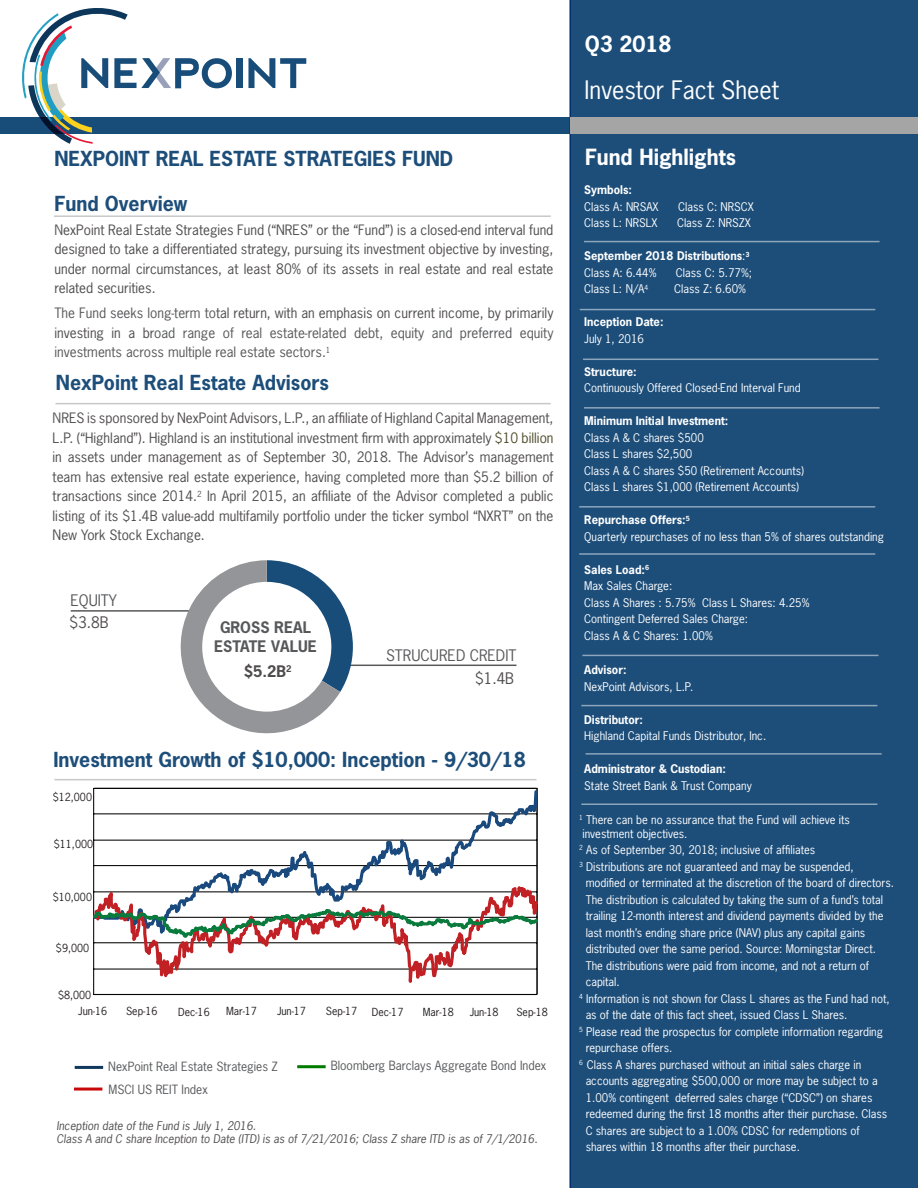
<style>
.page{position:relative;width:918px;height:1188px;background:#fff}
.page>*{position:absolute;margin:0;border:0;box-sizing:border-box;transform-origin:0 0}
.t1{font:24px "News Gothic Std";color:#fff}
.t2{font:700 21px "News Gothic Std";color:#fff}
.t3{font:700 19.5px "News Gothic Std";color:#1d4e7a}
.t4{font:15px "News Gothic Std";color:#57585a}
.t5{font:700 15px/19.5px "News Gothic Std";color:#57585a;text-align:center}
.t6{font:15px "News Gothic Std";color:#4f4c4d}
.t7{font:700 15px "News Gothic Std";color:#4f4c4d}
.t8{font:13.5px/19.5px "News Gothic Std";color:#4f4c4d;text-align:justify}
.t9{font:13.5px/19.5px "News Gothic Std";color:#57585a;text-align:justify}
.t10{font:12px "News Gothic Std";color:#57585a}
.t11{font:11.25px/16.5px "News Gothic Std";color:#fff}
.t12{font:italic 11.25px/13.5px "News Gothic Std";color:#4f4c4d}
.t13{font:700 11.25px/16.5px "News Gothic Std";color:#fff}
.t14{font:10.5px "News Gothic Std";color:#231f20}
.s1{color:#57585a}
.s2{color:#4f4c4d}
.s3{color:#4f4c2a}
.s4{font-weight:700}
.s5{font-weight:400}
</style>
<div class="page">
<div style="left:0;top:117px;width:586px;height:16px;background:#184d7a"></div>
<div style="left:569px;top:0;width:349px;height:1188px;background:#1d4e7a"></div>
<div style="left:570px;top:117px;width:348px;height:16px;background:#a6a5a5"></div>
<hr style="left:583px;top:359px;width:295px;height:1px;background:#fff">
<hr style="left:584px;top:407px;width:296px;height:2px;background:#fff">
<hr style="left:579px;top:506px;width:296px;height:2px;background:#fff">
<hr style="left:579px;top:553px;width:296px;height:2px;background:#fff">
<hr style="left:582px;top:655px;width:296px;height:1px;background:#fff">
<hr style="left:581px;top:705px;width:296px;height:1px;background:#fff">
<hr style="left:586px;top:753px;width:296px;height:2px;background:#fff">
<hr style="left:581px;top:804px;width:296px;height:1px;background:#fff">
<hr style="left:54px;top:779px;width:483px;height:1px;background:#c7c8ca">
<hr style="left:55px;top:403px;width:496px;height:1px;background:#c7c8ca">
<hr style="left:584px;top:241px;width:296px;height:1px;background:#fff">
<hr style="left:71px;top:610px;width:133px;height:2px;background:#57585a">
<hr style="left:347px;top:665px;width:169px;height:1px;background:#57585a">
<hr style="left:54px;top:215px;width:497px;height:2px;background:#c7c8ca">
<hr style="left:580px;top:309px;width:295px;height:1px;background:#fff">
<hr style="left:75px;top:1066px;width:28px;height:3px;background:#0f385c">
<hr style="left:297px;top:1065px;width:29px;height:3px;background:#007b00">
<hr style="left:74px;top:1088px;width:28px;height:3px;background:#c80808">
<svg style="left:169px;top:560px;width:184px;height:174px"></svg>
<svg style="left:20px;top:8px;width:212px;height:136px"></svg>
<div style="left:236px;top:58px;width:6px;height:30px;background:#184d7a"></div>
<svg style="left:248px;top:58px;width:58px;height:30px"></svg>
<svg style="left:93px;top:788px;width:444px;height:50px"></svg>
<svg style="left:93px;top:838px;width:444px;height:157px"></svg>
<svg style="left:93px;top:894px;width:444px;height:52px"></svg>
<p class="t3" style="left:54px;top:146px;width:400px">NEXPOINT REAL ESTATE STRATEGIES FUND</p>
<p class="t3" style="left:54px;top:190px;width:134px">Fund Overview</p>
<p class="t8" style="left:54px;top:220px;width:501px"><span class="s1">N</span>exPoint Real Estate Strategies Fund (“NRES” or the “Fund”) is a closed-end interval fund designed to take a differentiated strategy, pursuing its investment objective by investing, under normal circumstances, at least 80% of its assets in real estate and real estate related securities.</p>
<p class="t9" style="left:54px;top:303px;width:501px">The Fund seeks long-term to<span class="s2">tal return, with an emphasis on current income, by primarily investing in a br</span>oad range of real estate-related debt, equity and preferred equity investments across multiple real estate sectors.<sup>1</sup></p>
<p class="t3" style="left:56px;top:370px;width:275px">NexPoint Real Estate Advisors</p>
<p class="t8" style="left:53px;top:408px;width:502px"><span class="s1">N</span>RES is sponsored by NexPoint Advisors, L.P., an affiliate of Highland Capital Management, L.P. (“Highland”). Highland is an institutional investment firm with approximately <span class="s3">$10 billion </span>in assets under management as of September 30, 2018. The Advisor’s management team has extensive real estate experience, having completed more than $5.2 billion of transactions since 2014.<sup>2</sup> In April 2015, an affiliate of the Advisor completed a public listing of its $1.4B value-add multifamily portfolio under the ticker symbol “NXRT” on the New York Stock Exchange.</p>
<p class="t4" style="left:70px;top:591px;width:48px">EQUITY</p>
<p class="t6" style="left:70px;top:613px;width:41px">$3.8B</p>
<p class="t5" style="left:214px;top:617px;width:104px">GROSS REAL<br>ESTATE VALUE</p>
<p class="t7" style="left:244px;top:661px;width:49px">$5.2B<sup>2</sup></p>
<p class="t4" style="left:386px;top:646px;width:132px">STRUCURED CREDIT</p>
<p class="t6" style="left:475px;top:668px;width:41px">$1.4B</p>
<p class="t3" style="left:53px;top:747px;width:474px">Investment Growth of $10,000: Inception - 9/30/18</p>
<p class="t14" style="left:53px;top:790px;width:41px">$12,000</p>
<p class="t14" style="left:54px;top:838px;width:41px">$11,000</p>
<p class="t14" style="left:53px;top:890px;width:41px">$10,000</p>
<p class="t14" style="left:56px;top:941px;width:35px">$9,000</p>
<p class="t14" style="left:58px;top:989px;width:35px">$8,000</p>
<p class="t14" style="left:78px;top:1005px;width:30px">Jun-16</p>
<p class="t14" style="left:126px;top:1005px;width:33px">Sep-16</p>
<p class="t14" style="left:178px;top:1006px;width:33px">Dec-16</p>
<p class="t14" style="left:226px;top:1005px;width:32px">Mar-17</p>
<p class="t14" style="left:277px;top:1005px;width:30px">Jun-17</p>
<p class="t14" style="left:326px;top:1005px;width:33px">Sep-17</p>
<p class="t14" style="left:372px;top:1005px;width:33px">Dec-17</p>
<p class="t14" style="left:423px;top:1005px;width:32px">Mar-18</p>
<p class="t14" style="left:470px;top:1006px;width:30px">Jun-18</p>
<p class="t14" style="left:516px;top:1005px;width:33px">Sep-18</p>
<p class="t10" style="left:108px;top:1059px;width:171px">NexPoint Real Estate Strategies Z</p>
<p class="t10" style="left:331px;top:1058px;width:217px">Bloomberg Barclays Aggregate Bond Index</p>
<p class="t10" style="left:109px;top:1082px;width:101px">MSCI US REIT Index</p>
<p class="t12" style="left:56px;top:1119px;width:483px">Inception date of the Fund is July 1, 2016.<br>Class A and C share Inception to Date (ITD) is as of 7/21/2016; Class Z share ITD is as of 7/1/2016.</p>
<p class="t2" style="left:585px;top:31px;width:88px">Q3 2018</p>
<p class="t1" style="left:585px;top:75px;width:196px">Investor Fact Sheet</p>
<p class="t2" style="left:585px;top:143px;width:152px">Fund Highlights</p>
<p class="t11" style="left:584px;top:182px;width:76px"><span class="s4">Symbols:<br></span>Class A: NRSAX</p>
<p class="t11" style="left:678px;top:198px;width:77px">Class C: NRSCX</p>
<p class="t11" style="left:584px;top:215px;width:75px">Class L: NRSLX</p>
<p class="t11" style="left:677px;top:215px;width:75px">Class Z: NRSZX</p>
<p class="t13" style="left:584px;top:248px;width:167px">September 2018 Distributions<span class="s5">:</span><sup>3</sup></p>
<p class="t11" style="left:584px;top:264px;width:74px">Class A: 6.44%</p>
<p class="t11" style="left:676px;top:264px;width:78px">Class C: 5.77%;</p>
<p class="t11" style="left:584px;top:281px;width:65px">Class L: N/A<sup>4</sup></p>
<p class="t11" style="left:674px;top:281px;width:73px">Class Z: 6.60%</p>
<p class="t13" style="left:584px;top:314px;width:81px">Inception Date:<br><span class="s5">July 1, 2016</span></p>
<p class="t11" style="left:584px;top:363px;width:218px"><span class="s4">Structure:<br></span>Continuously Offered Closed-End Interval Fund</p>
<p class="t13" style="left:584px;top:413px;width:145px">Minimum Initial Investment:</p>
<p class="t11" style="left:584px;top:429px;width:221px">Class A &amp; C shares $500<br>Class L shares $2,500<br>Class A &amp; C shares $50 (Retirement Accounts)<br>Class L shares $1,000 (Retirement Accounts)</p>
<p class="t11" style="left:584px;top:512px;width:301px"><span class="s4">Repurchase Offers:</span><sup>5<br></sup>Quarterly repurchases of no less than 5% of shares outstanding</p>
<p class="t11" style="left:584px;top:561px;width:227px"><span class="s4">Sales Load:</span><sup>6<br></sup>Max Sales Charge:<br>Class A Shares : 5.75% Class L Shares: 4.25%<br>Contingent Deferred Sales Charge:</p>
<p class="t11" style="left:584px;top:627px;width:130px">Class A &amp; C Shares: 1.00%</p>
<p class="t11" style="left:584px;top:662px;width:111px"><span class="s4">Advisor:<br></span>NexPoint Advisors, L.P.</p>
<p class="t11" style="left:584px;top:711px;width:183px"><span class="s4">Distributor:<br></span>Highland Capital Funds Distributor, Inc.</p>
<p class="t11" style="left:584px;top:761px;width:169px"><span class="s4">Administrator &amp; Custodian:<br></span>State Street Bank &amp; Trust Company</p>
<p class="t11" style="left:579px;top:813px;width:272px;line-height:13.5px"><sup>1</sup> There can be no assurance that the Fund will achieve its investment objectives.</p>
<p class="t11" style="left:579px;top:841px;width:238px"><sup>2</sup> As of September 30, 2018; inclusive of affiliates</p>
<p class="t11" style="left:586px;top:858px;width:310px;text-indent:-6px"><sup>3</sup> Distributions are not guaranteed and may be suspended, modified or terminated at the discretion of the board of directors.<br>The distribution is calculated by taking the sum of a fund’s total trailing 12-month interest and dividend payments divided by the last month’s ending share price (NAV) plus any capital gains distributed over the same period. Source: Morningstar Direct.<br>The distributions were paid from income, and not a return of capital.</p>
<p class="t11" style="left:586px;top:990px;width:306px;text-indent:-6px"><sup>4</sup> Information is not shown for Class L shares as the Fund had not, as of the date of this fact sheet, issued Class L Shares.</p>
<p class="t11" style="left:586px;top:1023px;width:299px;text-indent:-6px"><sup>5</sup> Please read the prospectus for complete information regarding repurchase offers.</p>
<p class="t11" style="left:586px;top:1056px;width:303px;text-indent:-6px"><sup>6</sup> Class A shares purchased without an initial sales charge in accounts aggregating $500,000 or more may be subject to a 1.00% contingent deferred sales charge (“CDSC”) on shares redeemed during the first 18 months after their purchase. Class C shares are subject to a 1.00% CDSC for redemptions of shares within 18 months after their purchase.</p>
</div>
